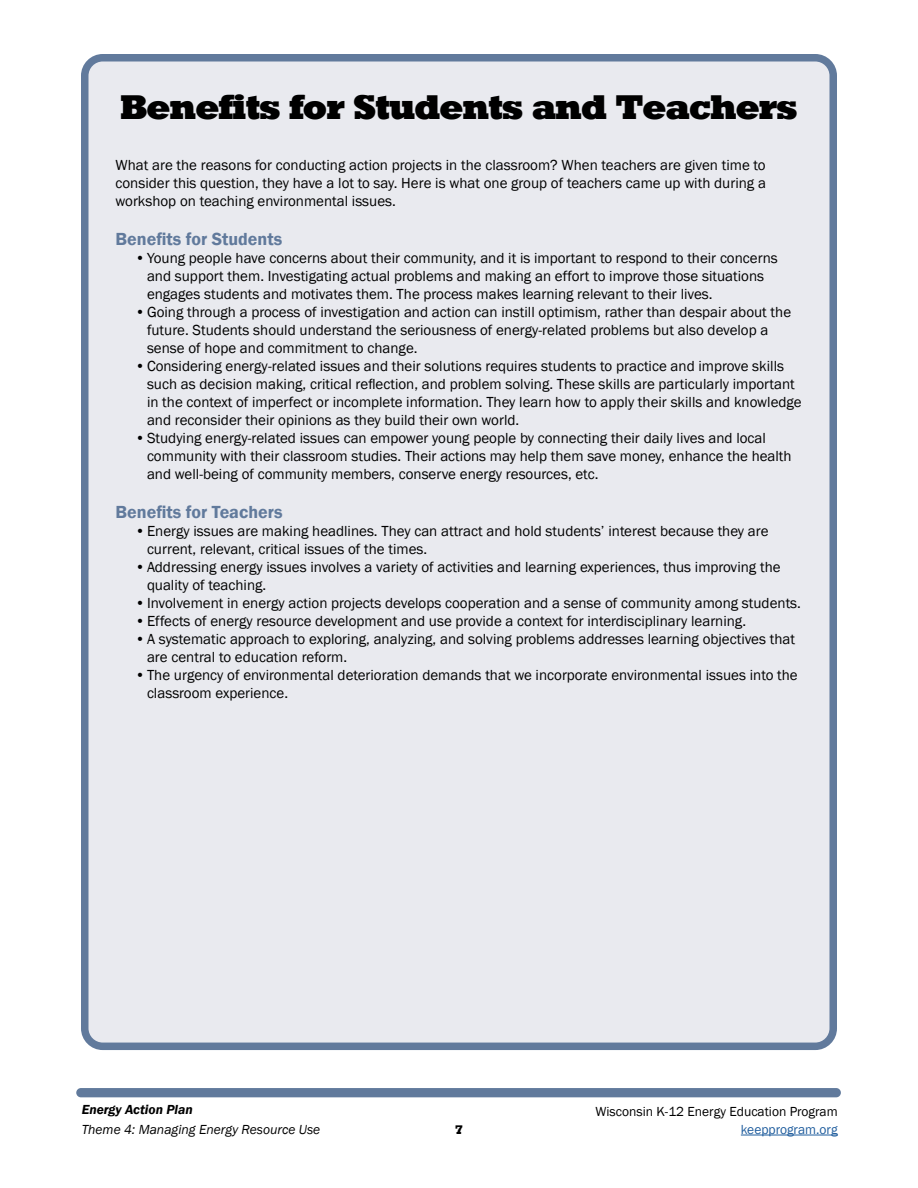
<style>
.page{position:relative;width:918px;height:1188px;background:#fff}
.page>*{position:absolute;margin:0;border:0;box-sizing:border-box;transform-origin:0 0}
.t1{font:33px "Roland";color:#000}
.t2{font:600 18px "Franklin Gothic";color:#617a9c}
.t3{font:15px/18px "Franklin Gothic";color:#000}
.t4{font:13.5px "Franklin Gothic";color:#000}
.t5{font:italic 13.5px "Franklin Gothic";color:#000}
.t6{font:italic 600 13.5px "Franklin Gothic";color:#000}
.t7{font:13.5px "Franklin Gothic";color:#215e9e}
.t8{font:12px "Roland";color:#000}
</style>
<div class="page">
<div style="left:76px;top:1088px;width:765px;height:9px;background:#617a9c;border-radius:5px"></div>
<hr style="left:741px;top:1135px;width:97px;height:1px;background:#215e9e">
<div style="left:85px;top:58px;width:748px;height:988px;background:#e9eaef;border-radius:18px"></div>
<div style="left:81px;top:54px;width:756px;height:996px;border:8px solid #617a9c;border-radius:18px"></div>
<h1 class="t1" style="left:121px;top:88px;width:678px">Benefits for Students and Teachers</h1>
<p class="t3" style="left:116px;top:156px;width:652px;text-align:justify">What are the reasons for conducting action projects in the classroom? When teachers are given time to consider this question, they have a lot to say. Here is what one group of teachers came up with during a workshop on teaching environmental issues.</p>
<p class="t2" style="left:116px;top:228px;width:168px">Benefits for Students</p>
<p class="t3" style="left:147px;top:249px;width:632px;text-indent:-12px">•Young people have concerns about their community, and it is important to respond to their concerns and support them. Investigating actual problems and making an effort to improve those situations engages students and motivates them. The process makes learning relevant to their lives.</p>
<p class="t3" style="left:147px;top:303px;width:646px;text-indent:-12px">•Going through a process of investigation and action can instill optimism, rather than despair about the future. Students should understand the seriousness of energy-related problems but also develop a sense of hope and commitment to change.</p>
<p class="t3" style="left:147px;top:357px;width:656px;text-indent:-12px">•Considering energy-related issues and their solutions requires students to practice and improve skills such as decision making, critical reflection, and problem solving. These skills are particularly important in the context of imperfect or incomplete information. They learn how to apply their skills and knowledge and reconsider their opinions as they build their own world.</p>
<p class="t3" style="left:147px;top:429px;width:646px;text-indent:-12px">•Studying energy-related issues can empower young people by connecting their daily lives and local community with their classroom studies. Their actions may help them save money, enhance the health and well-being of community members, conserve energy resources, etc.</p>
<p class="t2" style="left:116px;top:501px;width:169px">Benefits for Teachers</p>
<p class="t3" style="left:147px;top:522px;width:623px;text-indent:-12px">•Energy issues are making headlines. They can attract and hold students’ interest because they are current, relevant, critical issues of the times.</p>
<p class="t3" style="left:147px;top:558px;width:635px;text-indent:-12px">•Addressing energy issues involves a variety of activities and learning experiences, thus improving the quality of teaching.</p>
<p class="t3" style="left:135px;top:594px;width:667px">•Involvement in energy action projects develops cooperation and a sense of community among students.</p>
<p class="t3" style="left:135px;top:612px;width:613px">•Effects of energy resource development and use provide a context for interdisciplinary learning.</p>
<p class="t3" style="left:147px;top:630px;width:650px;text-indent:-12px">•A systematic approach to exploring, analyzing, and solving problems addresses learning objectives that are central to education reform.</p>
<p class="t3" style="left:147px;top:666px;width:652px;text-indent:-12px">•The urgency of environmental deterioration demands that we incorporate environmental issues into the classroom experience.</p>
<p class="t6" style="left:82px;top:1101px;width:113px">Energy Action Plan</p>
<p class="t4" style="left:596px;top:1103px;width:244px">Wisconsin K-12 Energy Education Program</p>
<p class="t5" style="left:82px;top:1121px;width:240px">Theme 4: Managing Energy Resource Use</p>
<p class="t7" style="left:741px;top:1121px;width:98px">keepprogram.org</p>
<p class="t8" style="left:455px;top:1123px;width:9px">7</p>
</div>
